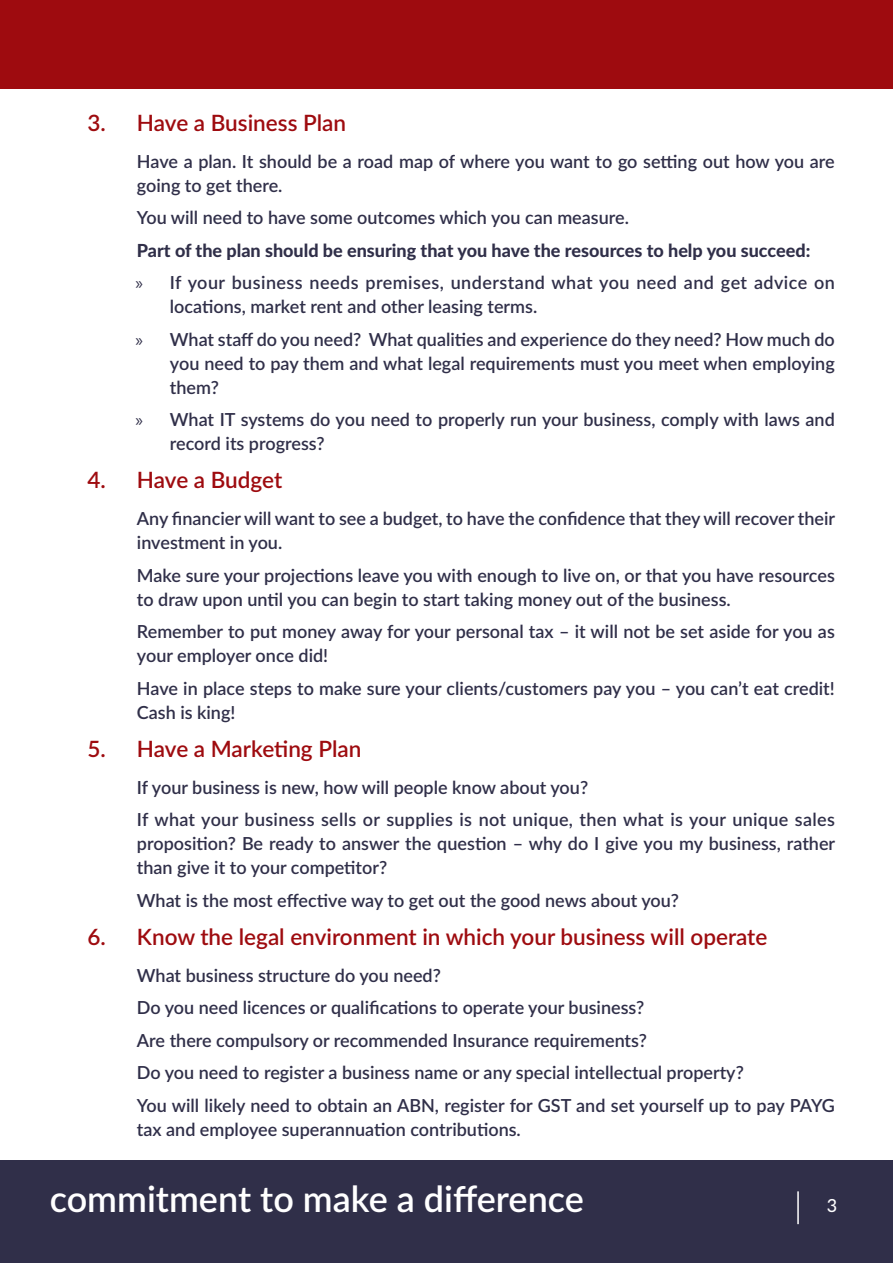
<style>
.page{position:relative;width:893px;height:1263px;background:#fff}
.page>*{position:absolute;margin:0;border:0;box-sizing:border-box;transform-origin:0 0}
.t1{font:600 36px "Lato";color:#fff}
.t2{font:600 22.5px "Lato";color:#9e0b0f}
.t3{font:600 18px/24px "Lato";color:#302f49}
.t4{font:800 18px/32.5px "Lato";color:#302f49}
.t5{font:500 18px "Lato";color:#fff}
.s1{font-family:"Myriad Pro";font-weight:400}
.s2{font-weight:600}
</style>
<div class="page">
<div style="left:0;top:0;width:893px;height:88px;background:#9e0b0f"></div>
<div style="left:0;top:1160px;width:893px;height:103px;background:#302f49"></div>
<hr style="left:797px;top:1191px;width:2px;height:33px;background:#fff">
<p class="t2" style="left:87px;top:106px;width:260px">3. Have a Business Plan</p>
<p class="t3" style="left:137px;top:148px;width:699px">Have a plan. It should be a road map of where you want to go setting out how you are going to get there.</p>
<p class="t3" style="left:137px;top:205px;width:494px">You will need to have some outcomes which you can measure.</p>
<p class="t4" style="left:135px;top:233px;width:701px">Part of the plan should be ensuring that you have the resources to help you succeed:<br><span class="s1">»</span> <span class="s2">If your business needs premises, understand what you need and get advice on</span></p>
<p class="t3" style="left:135px;top:289px;width:701px;line-height:32.5px;text-indent:35px">locations, market rent and other leasing terms.<br><span class="s1">»</span> What staff do you need? What qualities and experience do they need? How much do</p>
<p class="t3" style="left:170px;top:350px;width:666px">you need to pay them and what legal requirements must you meet when employing them?</p>
<p class="t3" style="left:170px;top:407px;width:666px;text-indent:-35px"><span class="s1">»</span> What IT systems do you need to properly run your business, comply with laws and record its progress?</p>
<p class="t2" style="left:87px;top:464px;width:196px">4. Have a Budget</p>
<p class="t3" style="left:137px;top:506px;width:700px">Any financier will want to see a budget, to have the confidence that they will recover their investment in you.</p>
<p class="t3" style="left:137px;top:562px;width:699px">Make sure your projections leave you with enough to live on, or that you have resources to draw upon until you can begin to start taking money out of the business.</p>
<p class="t3" style="left:137px;top:619px;width:699px">Remember to put money away for your personal tax – it will not be set aside for you as your employer once did!</p>
<p class="t3" style="left:137px;top:675px;width:699px">Have in place steps to make sure your clients/customers pay you – you can’t eat credit!<br>Cash is king!</p>
<p class="t2" style="left:87px;top:732px;width:275px">5. Have a Marketing Plan</p>
<p class="t3" style="left:137px;top:770px;width:699px;line-height:32.5px">If your business is new, how will people know about you?<br>If what your business sells or supplies is not unique, then what is your unique sales</p>
<p class="t3" style="left:137px;top:831px;width:700px">proposition? Be ready to answer the question – why do I give you my business, rather than give it to your competitor?</p>
<p class="t3" style="left:137px;top:887px;width:544px">What is the most effective way to get out the good news about you?</p>
<p class="t2" style="left:87px;top:920px;width:681px">6. Know the legal environment in which your business will operate</p>
<p class="t3" style="left:137px;top:958px;width:699px;line-height:32.5px">What business structure do you need?<br>Do you need licences or qualifications to operate your business?<br>Are there compulsory or recommended Insurance requirements?<br>Do you need to register a business name or any special intellectual property?<br>You will likely need to obtain an ABN, register for GST and set yourself up to pay PAYG</p>
<p class="t3" style="left:137px;top:1116px;width:385px">tax and employee superannuation contributions.</p>
<h1 class="t1" style="left:50px;top:1173px;width:536px">commitment to make a difference</h1>
<p class="t5" style="left:827px;top:1192px;width:12px">3</p>
</div>
